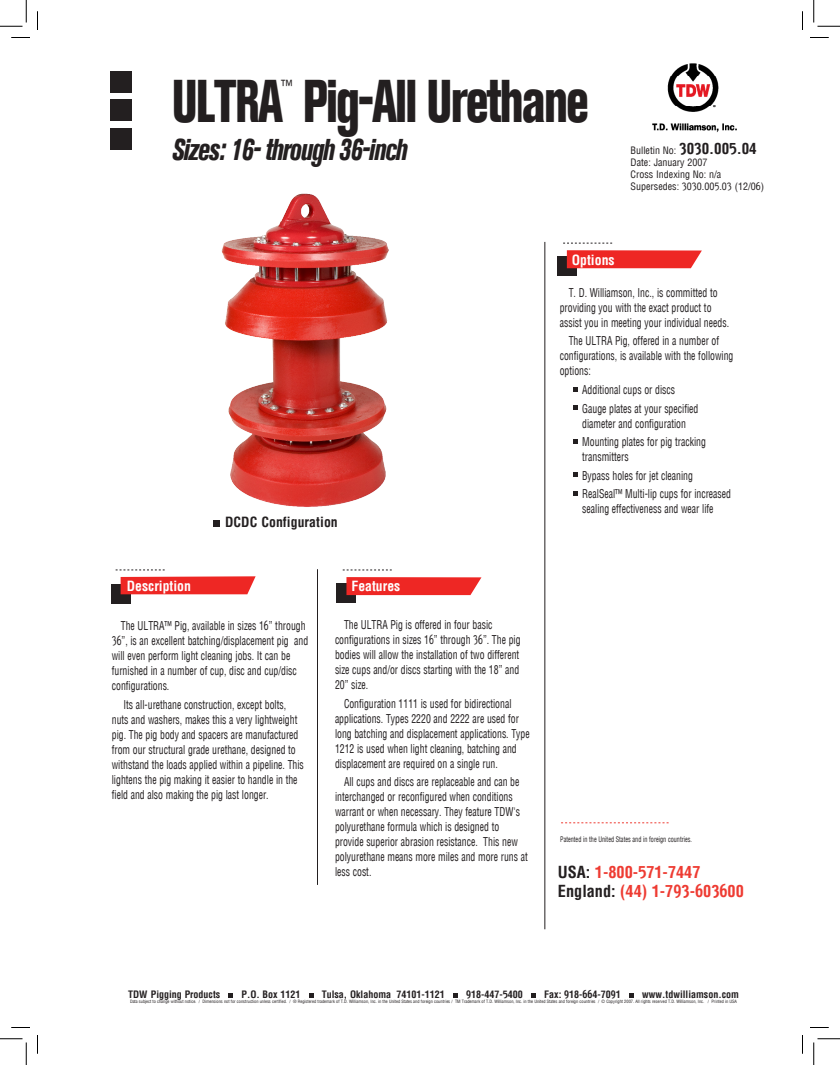
<style>
.page{position:relative;width:840px;height:1065px;background:#fff}
.page>*{position:absolute;margin:0;border:0;box-sizing:border-box;transform-origin:0 0}
.t1{font:800 condensed 60px "Akzidenz Grotesk BE";letter-spacing:-.04em;color:#231f20;scale:.8 1}
.t2{font:italic 800 condensed 30px "Akzidenz Grotesk BE";letter-spacing:-.04em;color:#231f20;scale:.8 1}
.t3{font:700 condensed 16.25px "Helfaxx";color:#ee3b32}
.t4{font:condensed 15px "Helfaxx";color:#231f20}
.Catagory{font:700 condensed 13.75px "Helfaxx";color:#fff}
.Captions{font:700 condensed 13.75px "Helfaxx";letter-spacing:.005em;color:#231f20}
.Bodu_Text{font:condensed 11.88px/15px "Helfaxx";color:#231f20;scale:.82 1}
.t5{font:700 condensed 10px "Helfaxx";color:#231f20}
.t6{font:condensed 10px "Helfaxx";color:#231f20}
.Legal{font:condensed 7.5px "Helfaxx";color:#231f20;scale:.82 1}
.Legal-2{font:condensed 4.38px "Helfaxx";color:#231f20}
.s1{font-weight:700;font-size:15px}
.s2{color:#231f20}
</style>
<div class="page">
<img style="left:221px;top:193px;width:168px;height:314px">
<hr style="left:545px;top:242px;width:1px;height:687px;background:#231f20">
<hr style="left:317px;top:569px;width:1px;height:316px;background:#231f20">
<div style="left:111px;top:100px;width:21px;height:21px;background:#231f20"></div>
<svg style="left:573px;top:387px;width:5px;height:4px"></svg>
<svg style="left:573px;top:405px;width:5px;height:5px"></svg>
<svg style="left:573px;top:439px;width:5px;height:5px"></svg>
<svg style="left:573px;top:472px;width:5px;height:5px"></svg>
<svg style="left:573px;top:491px;width:5px;height:5px"></svg>
<div style="left:111px;top:584px;width:20px;height:20px;background:#231f20"></div>
<svg style="left:116px;top:570px;width:140px;height:24px"></svg>
<div style="left:557px;top:256px;width:20px;height:20px;background:#231f20"></div>
<svg style="left:567px;top:250px;width:135px;height:18px;background:#ef3431"></svg>
<svg style="left:563px;top:243px;width:49px;height:1px"></svg>
<div style="left:111px;top:71px;width:21px;height:21px;background:#231f20"></div>
<div style="left:111px;top:128px;width:21px;height:22px;background:#231f20"></div>
<div style="left:214px;top:520px;width:6px;height:7px;background:#231f20"></div>
<div style="left:336px;top:583px;width:20px;height:20px;background:#231f20"></div>
<svg style="left:346px;top:577px;width:135px;height:18px;background:#ee312e"></svg>
<svg style="left:343px;top:570px;width:49px;height:1px"></svg>
<svg style="left:561px;top:823px;width:108px;height:1px"></svg>
<svg style="left:228px;top:993px;width:5px;height:5px"></svg>
<svg style="left:309px;top:993px;width:4px;height:5px"></svg>
<svg style="left:453px;top:993px;width:5px;height:5px"></svg>
<svg style="left:531px;top:993px;width:5px;height:5px"></svg>
<svg style="left:629px;top:993px;width:5px;height:5px"></svg>
<img style="left:652px;top:63px;width:85px;height:69px">
<svg style="left:11px;top:37px;width:19px;height:1px"></svg>
<svg style="left:810px;top:37px;width:19px;height:1px"></svg>
<svg style="left:11px;top:1027px;width:19px;height:1px"></svg>
<svg style="left:810px;top:1027px;width:19px;height:1px"></svg>
<svg style="left:37px;top:11px;width:1px;height:19px"></svg>
<svg style="left:37px;top:1035px;width:1px;height:19px"></svg>
<svg style="left:802px;top:11px;width:1px;height:19px"></svg>
<svg style="left:802px;top:1035px;width:1px;height:19px"></svg>
<svg style="left:0;top:0;width:27px;height:27px"></svg>
<svg style="left:0;top:1039px;width:27px;height:26px"></svg>
<svg style="left:814px;top:0;width:26px;height:27px"></svg>
<svg style="left:814px;top:1039px;width:26px;height:26px"></svg>
<p class="t4" style="left:281px;top:78px;width:13px">™</p>
<p class="t1" style="left:172px;top:67px;width:523px">ULTRA Pig-All Urethane</p>
<p class="t2" style="left:172px;top:133px;width:296px">Sizes: 16- through 36-inch</p>
<p class="t6" style="left:631px;top:146px;width:128px">Bulletin No: <span class="s1">3030.005.04</span></p>
<p class="t6" style="left:631px;top:158px;width:78px">Date: January 2007</p>
<p class="t6" style="left:631px;top:170px;width:92px">Cross Indexing No: n/a</p>
<p class="t6" style="left:631px;top:182px;width:135px">Supersedes: 3030.005.03 (12/06)</p>
<p class="Catagory" style="left:572px;top:253px;width:44px">Options</p>
<p class="Catagory" style="left:127px;top:579px;width:66px">Description</p>
<p class="Captions" style="left:225px;top:515px;width:114px">DCDC Configuration</p>
<p class="Catagory" style="left:351px;top:580px;width:50px">Features</p>
<p class="Bodu_Text" style="left:112px;top:619px;width:241px;text-indent:9px">The ULTRA™ Pig, available in sizes 16” through 36”, is an excellent batching/displacement pig and will even perform light cleaning jobs. It can be furnished in a number of cup, disc and cup/disc configurations.</p>
<p class="Bodu_Text" style="left:112px;top:698px;width:236px;text-indent:12px">Its all-urethane construction, except bolts, nuts and washers, makes this a very lightweight pig. The pig body and spacers are manufactured from our structural grade urethane, designed to withstand the loads applied within a pipeline. This lightens the pig making it easier to handle in the field and also making the pig last longer.</p>
<p class="Bodu_Text" style="left:335px;top:618px;width:228px;text-indent:9px">The ULTRA Pig is offered in four basic configurations in sizes 16” through 36”. The pig bodies will allow the installation of two different size cups and/or discs starting with the 18” and 20” size.</p>
<p class="Bodu_Text" style="left:335px;top:697px;width:239px;text-indent:9px">Configuration 1111 is used for bidirectional applications. Types 2220 and 2222 are used for long batching and displacement applications. Type 1212 is used when light cleaning, batching and displacement are required on a single run.</p>
<p class="Bodu_Text" style="left:335px;top:775px;width:237px;text-indent:9px">All cups and discs are replaceable and can be interchanged or reconfigured when conditions warrant or when necessary. They feature TDW's polyurethane formula which is designed to provide superior abrasion resistance. This new polyurethane means more miles and more runs at less cost.</p>
<p class="Bodu_Text" style="left:560px;top:286px;width:208px;text-indent:9px">T. D. Williamson, Inc., is committed to providing you with the exact product to assist you in meeting your individual needs.</p>
<p class="Bodu_Text" style="left:560px;top:334px;width:213px;text-indent:9px">The ULTRA Pig, offered in a number of configurations, is available with the following options:</p>
<p class="Bodu_Text" style="left:582px;top:383px;width:115px">Additional cups or discs</p>
<p class="Bodu_Text" style="left:582px;top:402px;width:143px">Gauge plates at your specified diameter and configuration</p>
<p class="Bodu_Text" style="left:582px;top:435px;width:152px">Mounting plates for pig tracking transmitters</p>
<p class="Bodu_Text" style="left:582px;top:469px;width:137px">Bypass holes for jet cleaning</p>
<p class="Bodu_Text" style="left:582px;top:487px;width:183px">RealSeal™ Multi-lip cups for increased sealing effectiveness and wear life</p>
<p class="Legal" style="left:560px;top:836px;width:162px">Patented in the United States and in foreign countries.</p>
<p class="t3" style="left:558px;top:864px;width:144px"><span class="s2">USA:</span> 1-800-571-7447</p>
<p class="t3" style="left:558px;top:883px;width:187px"><span class="s2">England:</span> (44) 1-793-603600</p>
<p class="t5" style="left:128px;top:990px;width:94px">TDW Pigging Products</p>
<p class="t5" style="left:242px;top:990px;width:60px">P.O. Box 1121</p>
<p class="t5" style="left:322px;top:990px;width:125px">Tulsa, Oklahoma 74101-1121</p>
<p class="t5" style="left:466px;top:990px;width:58px">918-447-5400</p>
<p class="t5" style="left:544px;top:990px;width:78px">Fax: 918-664-7091</p>
<p class="t5" style="left:642px;top:990px;width:98px">www.tdwilliamson.com</p>
<p class="Legal-2" style="left:130px;top:1000px;width:609px">Data subject to change without notice. / Dimensions not for construction unless certified. / ® Registered trademark of T.D. Williamson, Inc. in the United States and foreign countries / TM Trademark of T.D. Williamson, Inc. in the United States and foreign countries / © Copyright 2007. All rights reserved T.D. Williamson, Inc. / Printed in USA</p>
</div>
